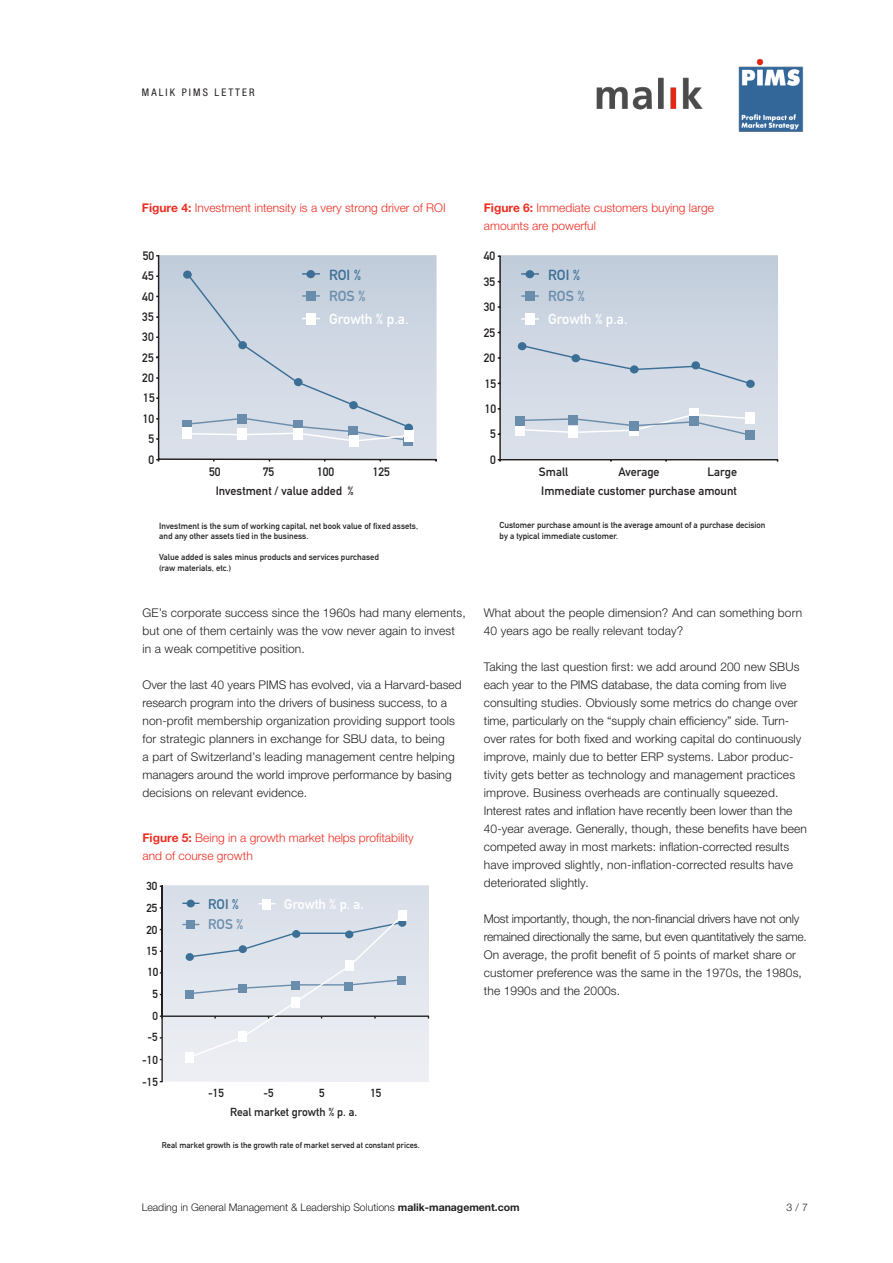
<style>
.page{position:relative;width:893px;height:1263px;background:#fff}
.page>*{position:absolute;margin:0;border:0;box-sizing:border-box;transform-origin:0 0}
.t1{font:14.4px "DIN Mittelschrift";color:#fff}
.t2{font:14.4px/21.1px "DIN Mittelschrift";color:#3b6f95}
.t3{font:13.8px "DIN Mittelschrift";color:#fff}
.t4{font:13.8px/20.2px "DIN Mittelschrift";color:#3b6f95}
.Fliesstext{font:300 12px/18px "Helvetica Neue LTW1 G";letter-spacing:.01em;color:#231f20}
.Fliesstext-2{font:300 12px/18px "Helvetica Neue LTW1 G";letter-spacing:-.02em;color:#231f20}
.Fliesstext-3{font:300 12px/18px "Helvetica Neue LTW1 G";color:#ee2e22}
.t5{font:12px/19.2px "DIN Mittelschrift";color:#231f20}
.t6{font:11.55px/18.5px "DIN Mittelschrift";color:#231f20}
.t7{font:300 10.5px "Helvetica Neue LTW1 G";color:#231f20}
.t8{font:condensed 10.5px "Helvetica Neue LTW1 G";letter-spacing:.2em;color:#231f20}
.t9{font:8.7px/10.5px "DIN Mittelschrift";color:#231f20}
.t10{font:8.25px "DIN Mittelschrift";color:#231f20}
.s1{font-weight:700}
.s2{color:#6a8dac}
</style>
<div class="page">
<img style="left:596px;top:59px;width:208px;height:73px">
<svg style="left:156px;top:255px;width:281px;height:207px;background:#cad1dc"></svg>
<svg style="left:183px;top:270px;width:9px;height:9px"></svg>
<div style="left:182px;top:420px;width:9px;height:9px;background:#6a8dac"></div>
<div style="left:403px;top:436px;width:10px;height:9px;background:#6a8dac"></div>
<div style="left:404px;top:430px;width:9px;height:11px;background:#fff"></div>
<div style="left:350px;top:435px;width:9px;height:11px;background:#fff"></div>
<div style="left:183px;top:427px;width:9px;height:11px;background:#fff"></div>
<svg style="left:306px;top:270px;width:9px;height:8px"></svg>
<svg style="left:185px;top:272px;width:227px;height:170px;background:#ccd5e1"></svg>
<svg style="left:497px;top:255px;width:281px;height:207px;background:#ccd4df"></svg>
<div style="left:746px;top:380px;width:9px;height:8px;background:#3b6f95;border-radius:50%"></div>
<svg style="left:518px;top:342px;width:8px;height:8px"></svg>
<div style="left:525px;top:291px;width:9px;height:9px;background:#6a8dac"></div>
<div style="left:745px;top:413px;width:9px;height:11px;background:#fff"></div>
<div style="left:690px;top:409px;width:9px;height:11px;background:#fff"></div>
<div style="left:515px;top:425px;width:10px;height:11px;background:#fff"></div>
<div style="left:525px;top:313px;width:9px;height:11px;background:#fff"></div>
<div style="left:569px;top:427px;width:9px;height:11px;background:#fff"></div>
<svg style="left:519px;top:344px;width:233px;height:41px;background:#c9d3e0"></svg>
<div style="left:526px;top:270px;width:8px;height:8px;background:#3b6f95;border-radius:50%"></div>
<svg style="left:521px;top:273px;width:18px;height:2px"></svg>
<svg style="left:521px;top:295px;width:18px;height:2px"></svg>
<svg style="left:521px;top:318px;width:18px;height:2px"></svg>
<svg style="left:518px;top:413px;width:233px;height:24px;background:#d5dce7"></svg>
<div style="left:515px;top:416px;width:10px;height:9px;background:#6a8dac"></div>
<div style="left:569px;top:415px;width:9px;height:9px;background:#6a8dac"></div>
<div style="left:630px;top:421px;width:9px;height:9px;background:#6a8dac"></div>
<div style="left:690px;top:416px;width:9px;height:10px;background:#6a8dac"></div>
<div style="left:745px;top:430px;width:9px;height:10px;background:#6a8dac"></div>
<svg style="left:161px;top:885px;width:269px;height:198px;background:#dfe2ea"></svg>
<div style="left:187px;top:899px;width:8px;height:8px;background:#3b6f95;border-radius:50%"></div>
<svg style="left:182px;top:902px;width:17px;height:2px"></svg>
<svg style="left:182px;top:913px;width:223px;height:145px;background:#dce1e9"></svg>
<div style="left:262px;top:899px;width:9px;height:10px;background:#fff"></div>
<p class="t8" style="left:142px;top:86px;width:114px">MALIK PIMS LETTER</p>
<p class="Fliesstext-3" style="left:142px;top:198px;width:305px"><span class="s1">Figure 4:</span> Investment intensity is a very strong driver of ROI</p>
<p class="t5" style="left:143px;top:246px;width:13px">50</p>
<p class="t5" style="left:142px;top:267px;width:13px">45</p>
<p class="t5" style="left:142px;top:287px;width:13px">40</p>
<p class="t5" style="left:142px;top:307px;width:13px">35</p>
<p class="t5" style="left:142px;top:328px;width:13px">30</p>
<p class="t5" style="left:142px;top:348px;width:13px">25</p>
<p class="t5" style="left:142px;top:368px;width:13px">20</p>
<p class="t5" style="left:143px;top:388px;width:13px">15</p>
<p class="t5" style="left:143px;top:409px;width:13px">10</p>
<p class="t5" style="left:149px;top:429px;width:7px">5</p>
<p class="t5" style="left:149px;top:450px;width:7px">0</p>
<p class="t2" style="left:329px;top:264px;width:38px">ROI %<br><span class="s2">ROS %</span></p>
<p class="t1" style="left:329px;top:311px;width:81px">Growth % p.a.</p>
<p class="t5" style="left:209px;top:462px;width:13px">50</p>
<p class="t5" style="left:317px;top:462px;width:19px">100</p>
<p class="t5" style="left:216px;top:462px;width:140px;text-indent:47px">75<br>Investment / value added %</p>
<p class="t5" style="left:373px;top:462px;width:19px">125</p>
<p class="t9" style="left:159px;top:520px;width:260px">Investment is the sum of working capital, net book value of fixed assets, and any other assets tied in the business.</p>
<p class="t9" style="left:159px;top:552px;width:221px">Value added is sales minus products and services purchased (raw materials, etc.)</p>
<p class="Fliesstext" style="left:142px;top:603px;width:325px">GE’s corporate success since the 1960s had many elements, but one of them certainly was the vow never again to invest in a weak competitive position.</p>
<p class="Fliesstext" style="left:142px;top:675px;width:321px">Over the last 40 years PIMS has evolved, via a Harvard-based research program into the drivers of business success, to a non-profit membership organization providing support tools for strategic planners in exchange for SBU data, to being<br>a part of Switzerland’s leading management centre helping managers around the world improve performance by basing decisions on relevant evidence.</p>
<p class="Fliesstext-3" style="left:142px;top:828px;width:273px"><span class="s1">Figure 5:</span> Being in a growth market helps profitability and of course growth</p>
<p class="t6" style="left:146px;top:877px;width:13px">30</p>
<p class="t6" style="left:146px;top:899px;width:13px">25</p>
<p class="t6" style="left:146px;top:920px;width:13px">20</p>
<p class="t6" style="left:146px;top:942px;width:13px">15</p>
<p class="t6" style="left:147px;top:963px;width:13px">10</p>
<p class="t6" style="left:152px;top:985px;width:7px">5</p>
<p class="t6" style="left:152px;top:1006px;width:7px">0</p>
<p class="t6" style="left:147px;top:1028px;width:12px">-5</p>
<p class="t6" style="left:142px;top:1050px;width:17px">-10</p>
<p class="t6" style="left:142px;top:1072px;width:17px">-15</p>
<p class="t4" style="left:208px;top:894px;width:37px">ROI %<br><span class="s2">ROS %</span></p>
<p class="t3" style="left:284px;top:896px;width:81px">Growth % p. a.</p>
<p class="t6" style="left:208px;top:1084px;width:17px">-15</p>
<p class="t6" style="left:230px;top:1084px;width:129px;text-indent:33px">-5<br>Real market growth % p. a.</p>
<p class="t6" style="left:319px;top:1084px;width:7px">5</p>
<p class="t6" style="left:370px;top:1084px;width:13px">15</p>
<p class="t10" style="left:162px;top:1140px;width:259px">Real market growth is the growth rate of market served at constant prices.</p>
<p class="Fliesstext-3" style="left:484px;top:198px;width:232px"><span class="s1">Figure 6:</span> Immediate customers buying large</p>
<p class="Fliesstext-3" style="left:484px;top:216px;width:114px">amounts are powerful</p>
<p class="t5" style="left:484px;top:246px;width:13px">40</p>
<p class="t5" style="left:484px;top:272px;width:13px">35</p>
<p class="t5" style="left:484px;top:297px;width:13px">30</p>
<p class="t5" style="left:484px;top:323px;width:13px">25</p>
<p class="t5" style="left:484px;top:348px;width:13px">20</p>
<p class="t5" style="left:485px;top:374px;width:13px">15</p>
<p class="t5" style="left:485px;top:399px;width:13px">10</p>
<p class="t5" style="left:490px;top:425px;width:7px">5</p>
<p class="t5" style="left:490px;top:450px;width:7px">0</p>
<p class="t2" style="left:548px;top:264px;width:38px">ROI %<br><span class="s2">ROS %</span></p>
<p class="t1" style="left:548px;top:311px;width:81px">Growth % p.a.</p>
<p class="t5" style="left:539px;top:462px;width:199px">Small<br>Immediate customer purchase amount</p>
<p class="t5" style="left:618px;top:462px;width:43px">Average</p>
<p class="t5" style="left:707px;top:462px;width:31px">Large</p>
<p class="t9" style="left:500px;top:520px;width:267px">Customer purchase amount is the average amount of a purchase decision by a typical immediate customer.</p>
<p class="Fliesstext" style="left:484px;top:603px;width:320px">What about the people dimension? And can something born<br>40 years ago be really relevant today?</p>
<p class="Fliesstext" style="left:484px;top:657px;width:325px">Taking the last question first: we add around 200 new SBUs each year to the PIMS database, the data coming from live consulting studies. Obviously some metrics do change over time, particularly on the “supply chain efficiency” side. Turn&shy;over rates for both fixed and working capital do continuously improve, mainly due to better ERP systems. Labor produc&shy;tivity gets better as technology and management practices improve. Business overheads are continually squeezed.<br>Interest rates and inflation have recently been lower than the 40-year average. Generally, though, these benefits have been competed away in most markets: inflation-corrected results have improved slightly, non-inflation-corrected results have deteriorated slightly.</p>
<p class="Fliesstext-2" style="left:484px;top:909px;width:325px">Most importantly, though, the non-financial drivers have not only remained directionally the same, but even quantitatively the same.<br>On average, the profit benefit of 5 points of market share or customer preference was the same in the 1970s, the 1980s, the 1990s and the 2000s.</p>
<p class="t7" style="left:142px;top:1200px;width:379px">Leading in General Management &amp; Leadership Solutions <span class="s1">malik-management.com</span></p>
<p class="t7" style="left:786px;top:1200px;width:23px">3 / 7</p>
</div>
